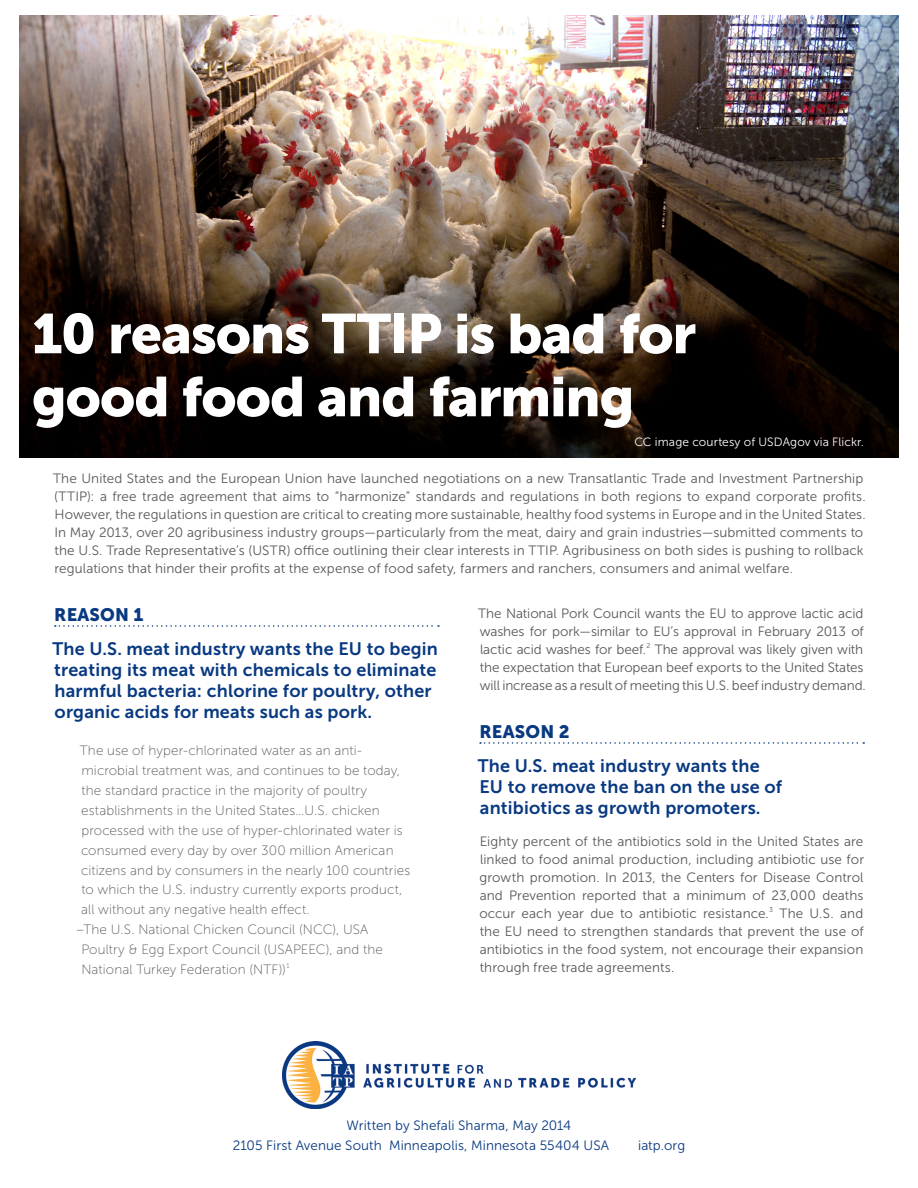
<style>
.page{position:relative;width:918px;height:1188px;background:#fff}
.page>*{position:absolute;margin:0;border:0;box-sizing:border-box;transform-origin:0 0}
.Commentary_heading_1{font:55.5px/63px "Museo Sans 900";letter-spacing:-.02em;color:#fff}
.Heading_4{font:18px/21px "Museo Sans 700";letter-spacing:.01em;color:#083981}
.Reason_heading{font:18px "Museo Sans 900";letter-spacing:.01em;color:#083981}
.t1{font:13.5px/18px "Museo Sans 300";letter-spacing:.005em;color:#57585a}
.t2{font:13.5px "Museo Sans 100";letter-spacing:.01em;color:#57585a}
.t3{font:13.5px/19.8px "Museo Sans 300";letter-spacing:.005em;color:#083981}
.Caption_credit{font:12px "Museo Sans 300";letter-spacing:.01em;color:#fff}
</style>
<div class="page">
<svg style="left:55px;top:625px;width:384px;height:2px"></svg>
<svg style="left:480px;top:742px;width:384px;height:2px"></svg>
<img style="left:19px;top:15px;width:880px;height:442px">
<img style="left:283px;top:1041px;width:352px;height:67px">
<p class="Commentary_heading_1" style="left:32px;top:302px;width:666px">10 reasons TTIP is bad for good food and farming</p>
<p class="Caption_credit" style="left:634px;top:436px;width:231px">CC image courtesy of USDAgov via Flickr.</p>
<p class="t1" style="left:53px;top:469px;width:814px">The United States and the European Union have launched negotiations on a new Transatlantic Trade and Investment Partnership (TTIP): a free trade agreement that aims to “harmonize” standards and regulations in both regions to expand corporate profits.<br>However, the regulations in question are critical to creating more sustainable, healthy food systems in Europe and in the United States.<br>In May 2013, over 20 agribusiness industry groups—particularly from the meat, dairy and grain industries—submitted comments to the U.S. Trade Representative’s (USTR) office outlining their clear interests in TTIP. Agribusiness on both sides is pushing to rollback regulations that hinder their profits at the expense of food safety, farmers and ranchers, consumers and animal welfare.</p>
<p class="Reason_heading" style="left:54px;top:604px;width:91px">REASON 1</p>
<p class="Heading_4" style="left:53px;top:638px;width:387px">The U.S. meat industry wants the EU to begin treating its meat with chemicals to eliminate harmful bacteria: chlorine for poultry, other organic acids for meats such as pork.</p>
<p class="t2" style="left:80px;top:743px;width:284px">The use of hyper-chlorinated water as an anti-</p>
<p class="t2" style="left:81px;top:763px;width:320px">microbial treatment was, and continues to be today,</p>
<p class="t2" style="left:81px;top:783px;width:287px">the standard practice in the majority of poultry</p>
<p class="t2" style="left:81px;top:803px;width:300px">establishments in the United States…U.S. chicken</p>
<p class="t2" style="left:81px;top:823px;width:323px">processed with the use of hyper-chlorinated water is</p>
<p class="t2" style="left:81px;top:843px;width:314px">consumed every day by over 300 million American</p>
<p class="t2" style="left:81px;top:863px;width:331px">citizens and by consumers in the nearly 100 countries</p>
<p class="t2" style="left:81px;top:883px;width:323px">to which the U.S. industry currently exports product,</p>
<p class="t2" style="left:81px;top:902px;width:230px">all without any negative health effect.</p>
<p class="t2" style="left:77px;top:922px;width:293px">–The U.S. National Chicken Council (NCC), USA</p>
<p class="t2" style="left:81px;top:942px;width:303px">Poultry &amp; Egg Export Council (USAPEEC), and the</p>
<p class="t2" style="left:81px;top:962px;width:210px">National Turkey Federation (NTF))<sup>1</sup></p>
<p class="t1" style="left:478px;top:604px;width:389px">The National Pork Council wants the EU to approve lactic acid washes for pork—similar to EU’s approval in February 2013 of lactic acid washes for beef.<sup>2</sup> The approval was likely given with the expectation that European beef exports to the United States will increase as a result of meeting this U.S. beef industry demand.</p>
<p class="Reason_heading" style="left:480px;top:721px;width:92px">REASON 2</p>
<p class="Heading_4" style="left:478px;top:755px;width:306px">The U.S. meat industry wants the<br>EU to remove the ban on the use of antibiotics as growth promoters.</p>
<p class="t1" style="left:479px;top:832px;width:386px;text-align:justify">Eighty percent of the antibiotics sold in the United States are linked to food animal production, including antibiotic use for growth promotion. In 2013, the Centers for Disease Control and Prevention reported that a minimum of 23,000 deaths occur each year due to antibiotic resistance.<sup>3</sup> The U.S. and the EU need to strengthen standards that prevent the use of antibiotics in the food system, not encourage their expansion through free trade agreements.</p>
<p class="t3" style="left:233px;top:1116px;width:378px;text-indent:114px">Written by Shefali Sharma, May 2014<br>2105 First Avenue South Minneapolis, Minnesota 55404 USA</p>
<p class="t3" style="left:638px;top:1135px;width:49px">iatp.org</p>
</div>
